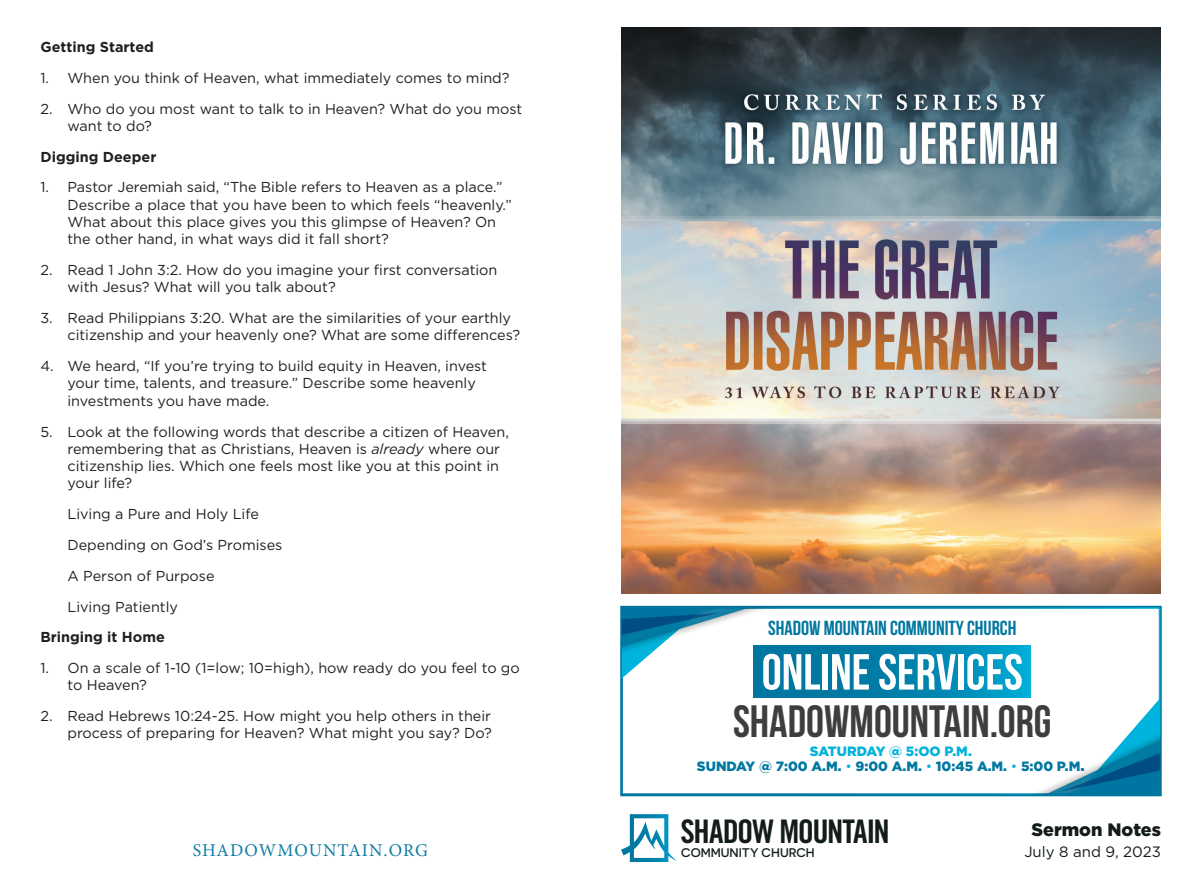
<style>
.page{position:relative;width:1188px;height:891px;background:#fff}
.page>*{position:absolute;margin:0;border:0;box-sizing:border-box;transform-origin:0 0}
.t1{font:700 45.3px "Bebas Neue";color:#3e3e3f}
.t2{font:32.55px "Trade Gothic LT Std Bd Cn 20";letter-spacing:-.04em;color:#141c1b}
.t3{font:700 20.4px "Bebas Neue";color:#0077a0}
.t4{font:18px "Minion Pro";letter-spacing:.05em;color:#0f7ca5}
.t5{font:900 18px "Gotham";color:#141c1b}
.t6{font:15px "Gotham";color:#141c1b}
.t7{font:14.4px/17.2px "Gotham";color:#231f20}
.t8{font:700 14.4px "Gotham";color:#231f20}
.t9{font:900 13.5px/15px "Gotham";color:#0077a0;text-align:center}
.t10{font:500 12.45px "Novecentosanswide";color:#141c1b}
.s1{font-style:italic}
.s2{color:#00b3dc}
.s3{font-weight:400;color:#00b3dc}
.s4{font-size:15px}
</style>
<div class="page">
<img style="left:621px;top:27px;width:540px;height:567px">
<svg style="left:1037px;top:697px;width:122px;height:96px"></svg>
<svg style="left:754px;top:646px;width:277px;height:52px;background:#0088b2"></svg>
<svg style="left:623px;top:609px;width:197px;height:81px"></svg>
<div style="left:822px;top:654px;width:6px;height:36px;background:#fff"></div>
<svg style="left:832px;top:654px;width:37px;height:36px"></svg>
<svg style="left:879px;top:654px;width:77px;height:36px"></svg>
<div style="left:958px;top:654px;width:6px;height:36px;background:#fff"></div>
<svg style="left:967px;top:654px;width:55px;height:36px"></svg>
<div style="left:620px;top:606px;width:542px;height:190px;border:2px solid #0077a0"></div>
<svg style="left:621px;top:814px;width:55px;height:48px"></svg>
<p class="t8" style="left:40px;top:37px;width:115px">Getting Started</p>
<p class="t7" style="left:40px;top:69px;width:471px">1. When you think of Heaven, what immediately comes to mind?</p>
<p class="t7" style="left:68px;top:100px;width:456px;text-indent:-27px">2. Who do you most want to talk to in Heaven? What do you most want to do?</p>
<p class="t8" style="left:40px;top:147px;width:117px">Digging Deeper</p>
<p class="t7" style="left:68px;top:178px;width:446px;text-indent:-27px">1. Pastor Jeremiah said, “The Bible refers to Heaven as a place.” Describe a place that you have been to which feels “heavenly.” What about this place gives you this glimpse of Heaven? On the other hand, in what ways did it fall short?</p>
<p class="t7" style="left:68px;top:261px;width:431px;text-indent:-27px">2. Read 1 John 3:2. How do you imagine your first conversation with Jesus? What will you talk about?</p>
<p class="t7" style="left:68px;top:309px;width:454px;text-indent:-27px">3. Read Philippians 3:20. What are the similarities of your earthly citizenship and your heavenly one? What are some differences?</p>
<p class="t7" style="left:68px;top:357px;width:421px;text-indent:-27px">4. We heard, “If you’re trying to build equity in Heaven, invest your time, talents, and treasure.” Describe some heavenly investments you have made.</p>
<p class="t7" style="left:68px;top:423px;width:443px;text-indent:-27px">5. Look at the following words that describe a citizen of Heaven, remembering that as Christians, Heaven is <span class="s1">already</span> where our citizenship lies. Which one feels most like you at this point in your life?</p>
<p class="t7" style="left:68px;top:498px;width:216px;line-height:30.8px">Living a Pure and Holy Life<br>Depending on God’s Promises<br>A Person of Purpose<br>Living Patiently</p>
<p class="t8" style="left:40px;top:628px;width:126px">Bringing it Home</p>
<p class="t7" style="left:68px;top:659px;width:454px;text-indent:-27px">1. On a scale of 1-10 (1=low; 10=high), how ready do you feel to go to Heaven?</p>
<p class="t7" style="left:40px;top:707px;width:453px;text-align:right">2. Read Hebrews 10:24-25. How might you help others in their process of preparing for Heaven? What might you say? Do?</p>
<p class="t4" style="left:193px;top:838px;width:237px">SHADOWMOUNTAIN.ORG</p>
<h3 class="t3" style="left:768px;top:617px;width:250px">SHADOW MOUNTAIN COMMUNITY CHURCH</h3>
<h1 class="t1" style="left:733px;top:696px;width:320px">SHADOWMOUNTAIN.ORG</h1>
<p class="t9" style="left:697px;top:743px;width:389px"><span class="s2">SATURDAY @ 5:OO P.M.<br></span>SUNDAY @ 7:00 A.M. <span class="s3">•</span> 9:00 A.M. <span class="s3">•</span> 10:45 A.M. <span class="s3">•</span> 5:00 P.M<span class="s4">.</span></p>
<h2 class="t2" style="left:680px;top:812px;width:211px">SHADOW MOUNTAIN</h2>
<p class="t10" style="left:681px;top:845px;width:135px">COMMUNITY CHURCH</p>
<p class="t5" style="left:1032px;top:817px;width:131px">Sermon Notes</p>
<p class="t6" style="left:1024px;top:842px;width:138px">July 8 and 9, 2023</p>
</div>
